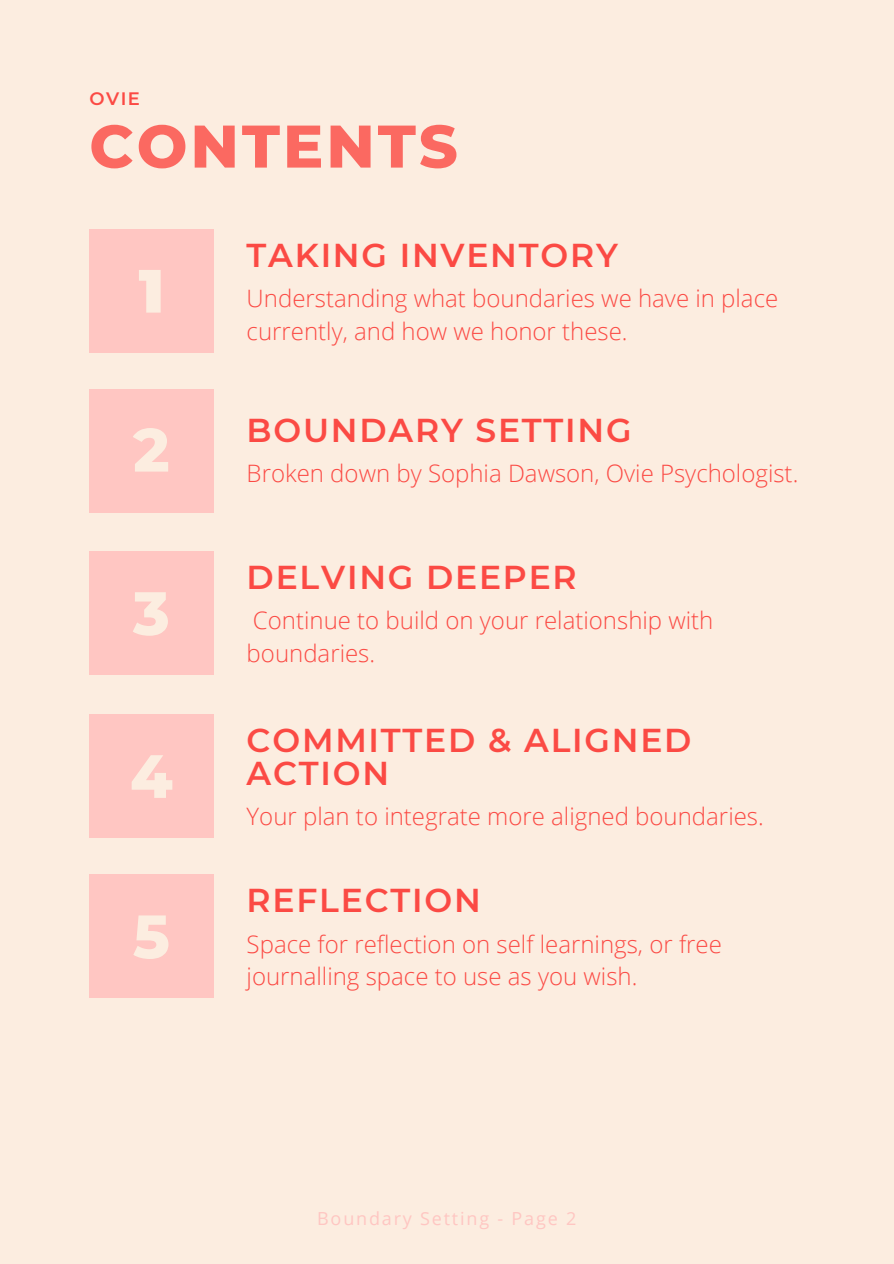
<style>
.page{position:relative;width:894px;height:1264px;background:#fff}
.page>*{position:absolute;margin:0;border:0;box-sizing:border-box;transform-origin:0 0}
.t1{font:800 61.05px "Montserrat";color:#fcede0}
.t2{font:900 61.05px "Montserrat";color:#fcede0}
.t3{font:800 60px "Montserrat";letter-spacing:.05em;color:#fb4a44}
.t4{font:600 33px/32.7px "Montserrat";letter-spacing:.055em;color:#fb4a44}
.t5{font:300 24px/32.7px "Open Sans";color:#fb4a44}
.t6{font:18px "Open Sans";letter-spacing:.1em;color:#ffc6c2}
.t7{font:600 18px "Montserrat";color:#fb4a44}
</style>
<div class="page">
<div style="left:0;top:0;width:893px;height:1263px;background:#fcede0"></div>
<div style="left:89px;top:229px;width:124px;height:124px;background:#ffc6c2"></div>
<div style="left:89px;top:389px;width:124px;height:124px;background:#ffc6c2"></div>
<div style="left:89px;top:551px;width:124px;height:124px;background:#ffc6c2"></div>
<div style="left:89px;top:714px;width:124px;height:124px;background:#ffc6c2"></div>
<div style="left:89px;top:874px;width:124px;height:124px;background:#ffc6c2"></div>
<h3 class="t7" style="left:89px;top:87px;width:52px">OVIE</h3>
<h2 class="t3" style="left:89px;top:109px;width:370px">CONTENTS</h2>
<h4 class="t2" style="left:138px;top:253px;width:27px">1</h4>
<h1 class="t1" style="left:133px;top:412px;width:38px">2</h1>
<p class="t1" style="left:133px;top:576px;width:38px">3</p>
<h2 class="t1" style="left:130px;top:738px;width:44px">4</h2>
<h3 class="t1" style="left:133px;top:899px;width:39px">5</h3>
<p class="t4" style="left:246px;top:238px;width:372px">TAKING INVENTORY</p>
<h2 class="t5" style="left:246px;top:281px;width:533px">Understanding what boundaries we have in place currently, and how we honor these.</h2>
<h3 class="t4" style="left:246px;top:414px;width:386px">BOUNDARY SETTING</h3>
<p class="t5" style="left:246px;top:456px;width:553px">Broken down by Sophia Dawson, Ovie Psychologist.</p>
<h2 class="t4" style="left:246px;top:561px;width:331px">DELVING DEEPER</h2>
<h3 class="t5" style="left:246px;top:604px;width:468px">Continue to build on your relationship with boundaries.</h3>
<p class="t4" style="left:246px;top:723px;width:446px">COMMITTED &amp; ALIGNED<br>ACTION</p>
<h2 class="t5" style="left:246px;top:799px;width:518px">Your plan to integrate more aligned boundaries.</h2>
<h3 class="t4" style="left:246px;top:884px;width:236px">REFLECTION</h3>
<p class="t5" style="left:246px;top:926px;width:476px">Space for reflection on self learnings, or free journalling space to use as you wish.</p>
<h2 class="t6" style="left:317px;top:1206px;width:261px">Boundary Setting - Page 2</h2>
</div>
